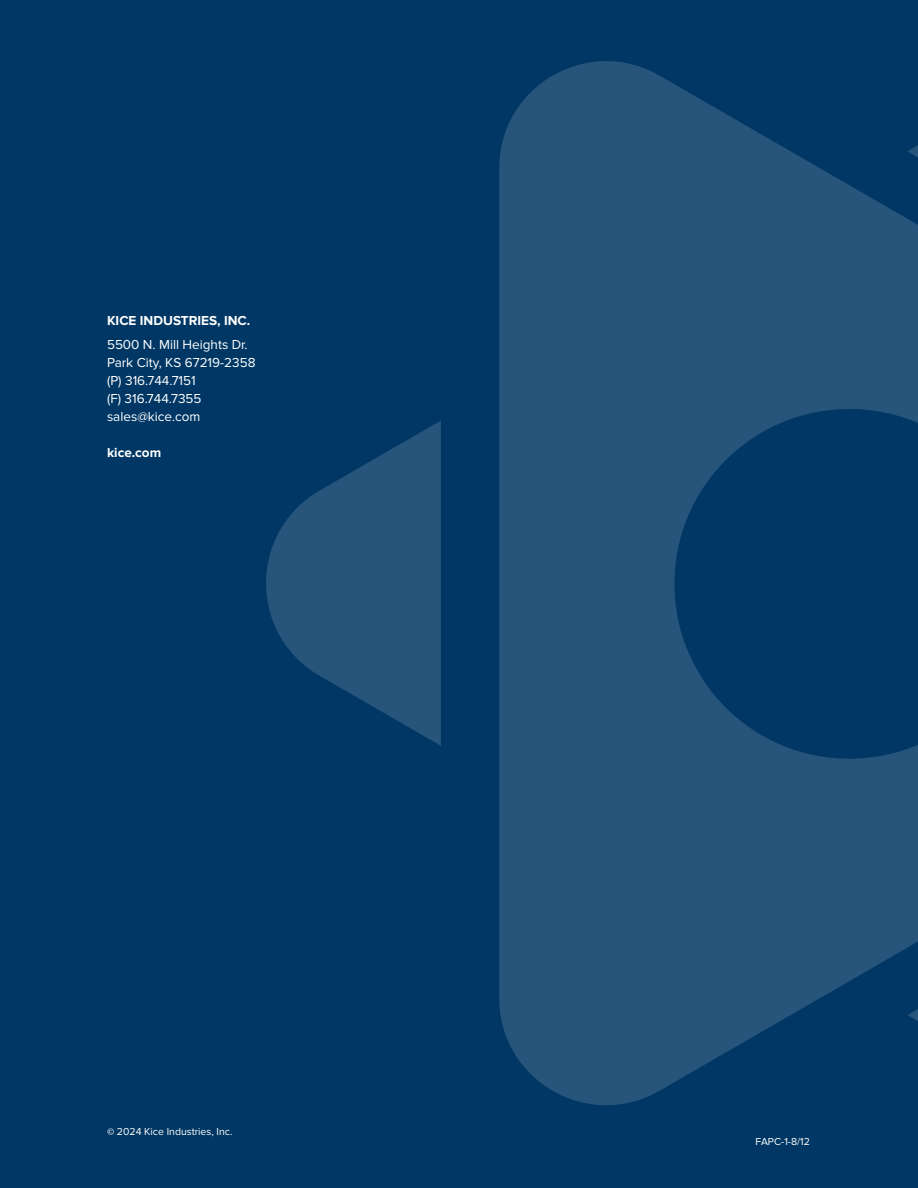
<style>
.page{position:relative;width:918px;height:1188px;background:#003764}
.page>*{position:absolute;margin:0;border:0;box-sizing:border-box;transform-origin:0 0}
.t1{font:13.5px/18px "Proxima Nova";color:#fff}
.t2{font:700 13.5px "Proxima Nova";color:#fff}
.t3{font:10.5px "Proxima Nova";color:#fff}
.s1{font-family:"Minion Pro"}
</style>
<div class="page">
<svg style="left:266px;top:421px;width:175px;height:325px;fill:#26547b"></svg>
<svg style="left:499px;top:61px;width:419px;height:1044px;fill:#26547b"></svg>
<p class="t2" style="left:107px;top:313px;width:145px">KICE INDUSTRIES, INC.</p>
<p class="t1" style="left:107px;top:336px;width:150px">5500 N. Mill Heights Dr.<br>Park City, KS 67219-2358 (P) 316.744.7151<br>(F) 316.744.7355 sales@kice.com</p>
<p class="t2" style="left:107px;top:445px;width:56px">kice.com</p>
<p class="t3" style="left:107px;top:1125px;width:127px"><span class="s1">©</span> 2024 Kice Industries, Inc.</p>
<p class="t3" style="left:756px;top:1136px;width:56px">FAPC-1-8/12</p>
</div>
